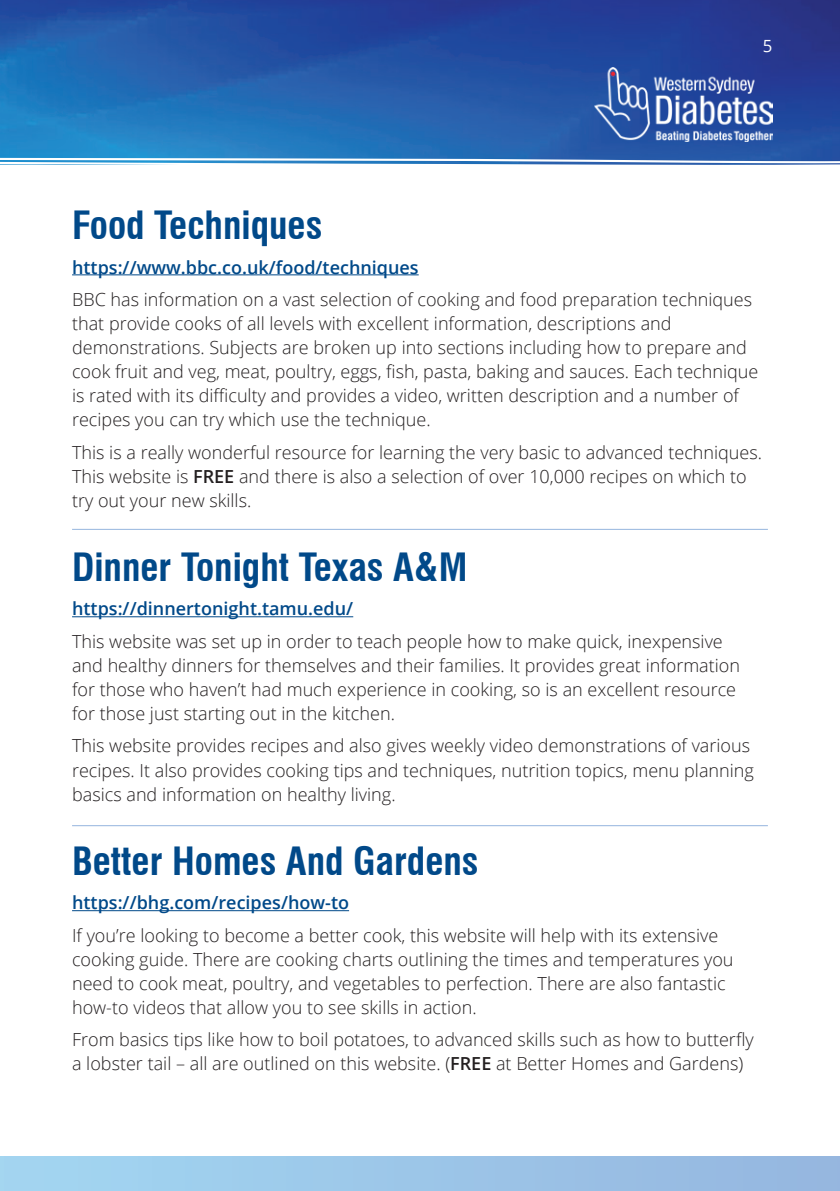
<style>
.page{position:relative;width:840px;height:1191px;background:#fff}
.page>*{position:absolute;margin:0;border:0;box-sizing:border-box;transform-origin:0 0}
.Header_1{font:700 condensed 38px "Swiss 721 BT";color:#014989}
.Body_new{font:300 18px/24px "Open Sans";color:#231f20}
.Body_new-2{font:600 18px "Open Sans";color:#014989}
.t1{font:16.8px "Open Sans";color:#fff}
.s1{font-weight:600}
</style>
<div class="page">
<img style="left:0;top:0;width:839px;height:157px">
<div style="left:0;top:1156px;width:839px;height:35px;background:linear-gradient(to right,#a3d6f1,#95b6df)"></div>
<img style="left:594px;top:67px;width:178px;height:74px">
<svg style="left:0;top:157px;width:839px;height:8px"></svg>
<hr style="left:72px;top:274px;width:346px;height:1px;background:#014989">
<hr style="left:72px;top:616px;width:281px;height:1px;background:#014989">
<hr style="left:72px;top:910px;width:277px;height:1px;background:#014989">
<hr style="left:72px;top:529px;width:695px;height:1px;background:#95b5de">
<hr style="left:72px;top:825px;width:695px;height:1px;background:#95b5de">
<p class="t1" style="left:762px;top:34px;width:11px">5</p>
<p class="Header_1" style="left:72px;top:202px;width:252px">Food Techniques</p>
<p class="Body_new-2" style="left:72px;top:255px;width:348px">https://www.bbc.co.uk/food/techniques</p>
<p class="Body_new" style="left:72px;top:287px;width:687px">BBC has information on a vast selection of cooking and food preparation techniques that provide cooks of all levels with excellent information, descriptions and demonstrations. Subjects are broken up into sections including how to prepare and cook fruit and veg, meat, poultry, eggs, fish, pasta, baking and sauces. Each technique is rated with its difficulty and provides a video, written description and a number of recipes you can try which use the technique.</p>
<p class="Body_new" style="left:72px;top:439px;width:691px">This is a really wonderful resource for learning the very basic to advanced techniques.<br>This website is <span class="s1">FREE</span> and there is also a selection of over 10,000 recipes on which to try out your new skills.</p>
<p class="Header_1" style="left:72px;top:544px;width:397px">Dinner Tonight Texas A&amp;M</p>
<p class="Body_new-2" style="left:72px;top:596px;width:282px">https://dinnertonight.tamu.edu/</p>
<p class="Body_new" style="left:72px;top:629px;width:669px">This website was set up in order to teach people how to make quick, inexpensive and healthy dinners for themselves and their families. It provides great information for those who haven’t had much experience in cooking, so is an excellent resource for those just starting out in the kitchen.</p>
<p class="Body_new" style="left:72px;top:733px;width:683px">This website provides recipes and also gives weekly video demonstrations of various recipes. It also provides cooking tips and techniques, nutrition topics, menu planning basics and information on healthy living.</p>
<p class="Header_1" style="left:72px;top:838px;width:408px">Better Homes And Gardens</p>
<p class="Body_new-2" style="left:72px;top:890px;width:278px">https://bhg.com/recipes/how-to</p>
<p class="Body_new" style="left:72px;top:922px;width:662px">If you’re looking to become a better cook, this website will help with its extensive cooking guide. There are cooking charts outlining the times and temperatures you need to cook meat, poultry, and vegetables to perfection. There are also fantastic how-to videos that allow you to see skills in action.</p>
<p class="Body_new" style="left:72px;top:1027px;width:682px">From basics tips like how to boil potatoes, to advanced skills such as how to butterfly a lobster tail – all are outlined on this website. (<span class="s1">FREE</span> at Better Homes and Gardens)</p>
</div>
